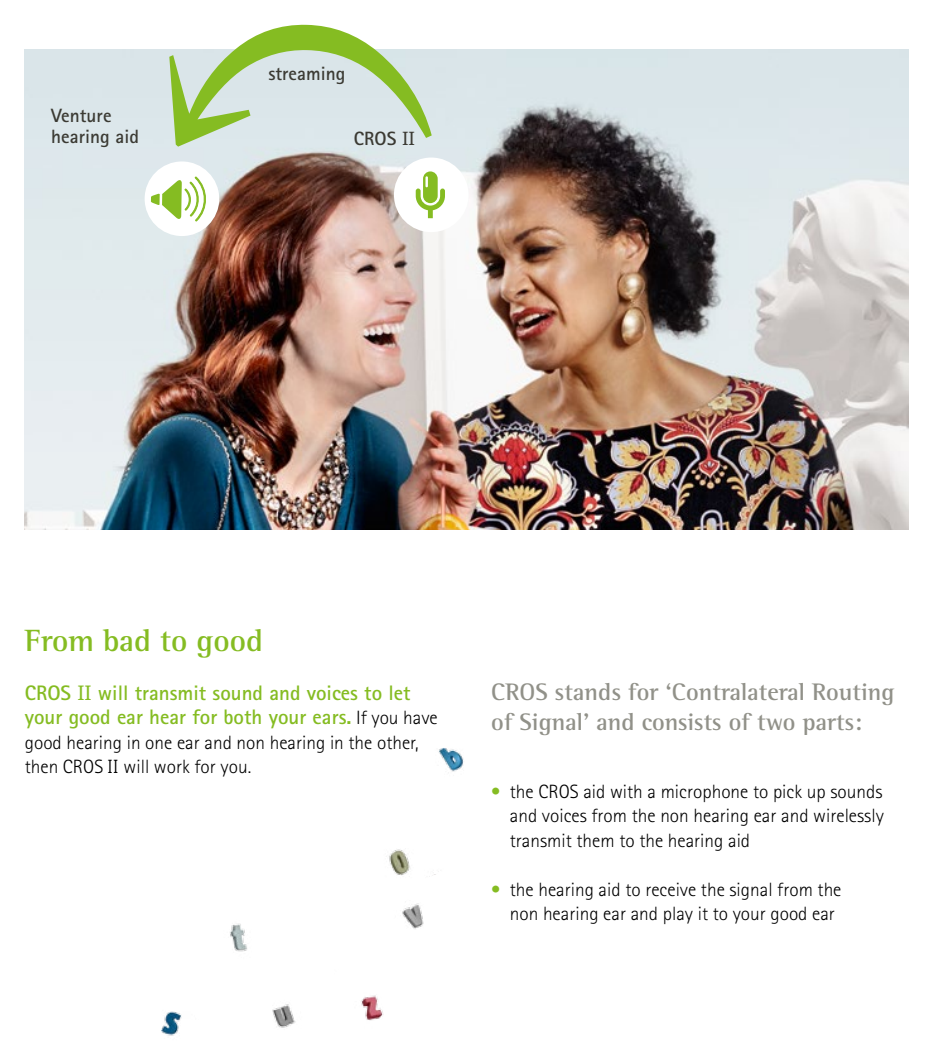
<style>
.page{position:relative;width:933px;height:1042px;background:#fff}
.page>*{position:absolute;margin:0;border:0;box-sizing:border-box;transform-origin:0 0}
.t1{font:700 31.5px "Rotis Semi Serif Pro";color:#85bc22}
.t2{font:700 24.5px/30.6px "Rotis Semi Serif Pro";color:#919189}
.t3{font:700 21px/24.5px "Rotis Sans Serif Pro";color:#85bc22}
.t4{font:300 19.25px/24.5px "Rotis Sans Serif Pro";color:#000}
.t5{font:700 19.25px/21px "Rotis Sans Serif Pro";color:#3b3a33}
.s1{font-family:"Bookman Old Style";font-weight:400}
.s2{font-weight:300;font-size:19.25px;color:#000}
.s3{color:#85bc22}
</style>
<div class="page">
<img style="left:25px;top:49px;width:883px;height:480px">
<div style="left:145px;top:161px;width:74px;height:75px;background:#fff;border-radius:50%"></div>
<svg style="left:151px;top:176px;width:55px;height:46px"></svg>
<div style="left:394px;top:158px;width:74px;height:74px;background:#fff;border-radius:50%"></div>
<svg style="left:416px;top:171px;width:29px;height:47px"></svg>
<svg style="left:169px;top:24px;width:263px;height:123px"></svg>
<img style="left:161px;top:748px;width:303px;height:288px">
<p class="t5" style="left:51px;top:105px;width:89px">Venture hearing aid</p>
<p class="t5" style="left:268px;top:63px;width:78px">streaming</p>
<p class="t5" style="left:354px;top:127px;width:63px">CROS <span class="s1">II</span></p>
<h1 class="t1" style="left:25px;top:621px;width:240px">From bad to good</h1>
<p class="t3" style="left:25px;top:680px;width:414px">CROS <span class="s1">II</span> will transmit sound and voices to let your good ear hear for both your ears. <span class="s2">If you have</span></p>
<p class="t4" style="left:25px;top:730px;width:395px">good hearing in one ear and non hearing in the other, then CROS <span class="s1">II</span> will work for you.</p>
<p class="t2" style="left:491px;top:676px;width:405px">CROS stands for ‘Contralateral Routing of Signal’ and consists of two parts:</p>
<p class="t4" style="left:510px;top:779px;width:375px;text-align:justify;text-indent:-19px"><span class="s3">•</span> the CROS aid with a microphone to pick up sounds and voices from the non hearing ear and wirelessly transmit them to the hearing aid</p>
<p class="t4" style="left:510px;top:877px;width:333px;text-indent:-19px"><span class="s3">•</span> the hearing aid to receive the signal from the non hearing ear and play it to your good ear</p>
</div>
